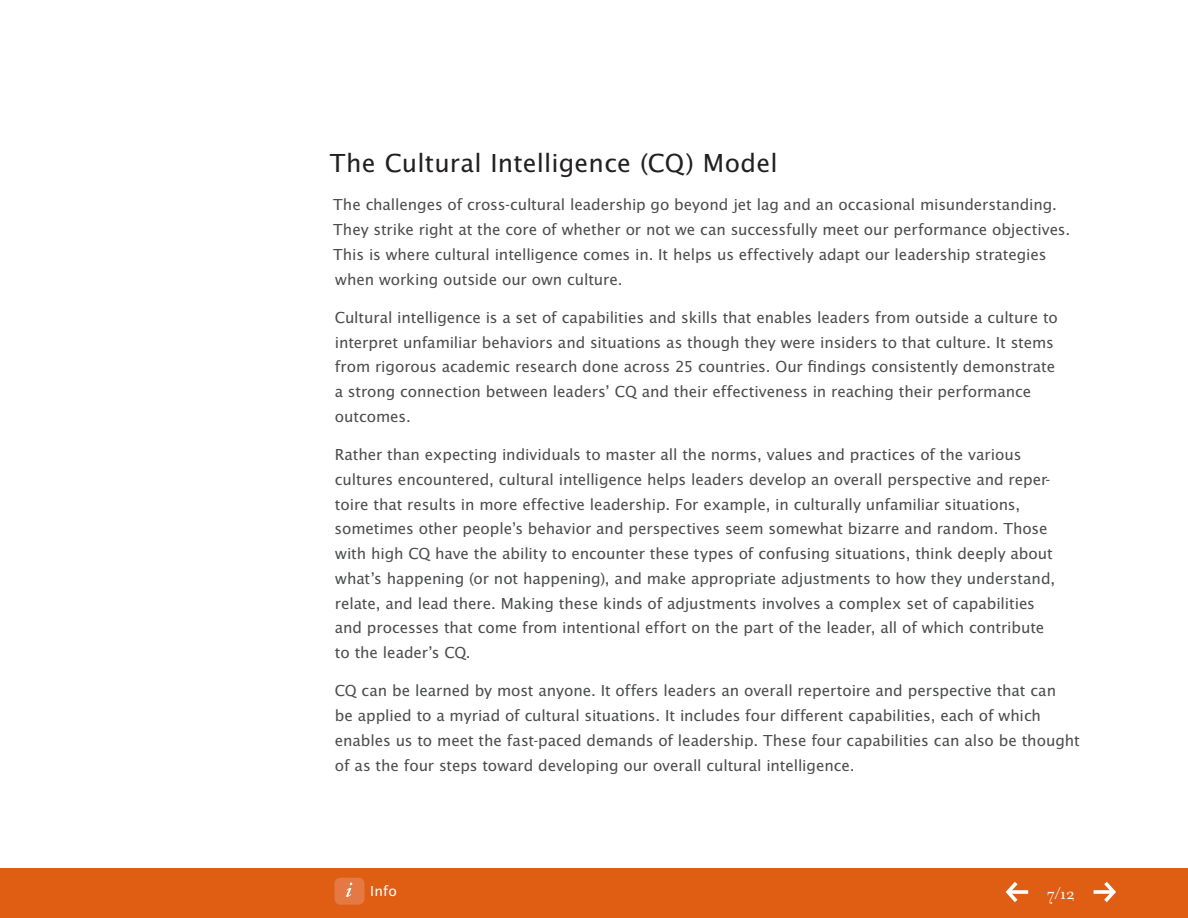
<style>
.page{position:relative;width:1188px;height:918px;background:#fff}
.page>*{position:absolute;margin:0;border:0;box-sizing:border-box;transform-origin:0 0}
.t1{font:27px "Lucida Sans EFOP";letter-spacing:.005em;color:#231f20}
.t2{font:18px "Filosofia OT";color:#fff}
.t3{font:16.5px/24.8px "Lucida Sans EFOP";letter-spacing:-.005em;color:#4b4c4d}
.t4{font:15px "Lucida Sans EFOP";color:#fff}
</style>
<div class="page">
<div style="left:0;top:869px;width:1188px;height:49px;background:#e05d14"></div>
<div style="left:334px;top:878px;width:30px;height:27px;background:#e57944;border-radius:6px"></div>
<svg style="left:346px;top:883px;width:6px;height:14px"></svg>
<svg style="left:1006px;top:882px;width:22px;height:20px"></svg>
<svg style="left:1094px;top:882px;width:22px;height:20px"></svg>
<h1 class="t1" style="left:330px;top:148px;width:449px">The Cultural Intelligence (CQ) Model</h1>
<p class="t3" style="left:333px;top:193px;width:739px">The challenges of cross-cultural leadership go beyond jet lag and an occasional misunderstanding.<br>They strike right at the core of whether or not we can successfully meet our performance objectives.<br>This is where cultural intelligence comes in. It helps us effectively adapt our leadership strategies when working outside our own culture.</p>
<p class="t3" style="left:335px;top:306px;width:725px">Cultural intelligence is a set of capabilities and skills that enables leaders from outside a culture to interpret unfamiliar behaviors and situations as though they were insiders to that culture. It stems from rigorous academic research done across 25 countries. Our findings consistently demonstrate a strong connection between leaders’ CQ and their effectiveness in reaching their performance outcomes.</p>
<p class="t3" style="left:335px;top:443px;width:722px">Rather than expecting individuals to master all the norms, values and practices of the various cultures encountered, cultural intelligence helps leaders develop an overall perspective and reper&shy;toire that results in more effective leadership. For example, in culturally unfamiliar situations, sometimes other people’s behavior and perspectives seem somewhat bizarre and random. Those with high CQ have the ability to encounter these types of confusing situations, think deeply about what’s happening (or not happening), and make appropriate adjustments to how they understand, relate, and lead there. Making these kinds of adjustments involves a complex set of capabilities and processes that come from intentional effort on the part of the leader, all of which contribute to the leader’s CQ.</p>
<p class="t3" style="left:335px;top:679px;width:747px">CQ can be learned by most anyone. It offers leaders an overall repertoire and perspective that can<br>be applied to a myriad of cultural situations. It includes four different capabilities, each of which enables us to meet the fast-paced demands of leadership. These four capabilities can also be thought of as the four steps toward developing our overall cultural intelligence.</p>
<p class="t4" style="left:370px;top:883px;width:28px">Info</p>
<p class="t2" style="left:1047px;top:884px;width:29px">7/12</p>
</div>
